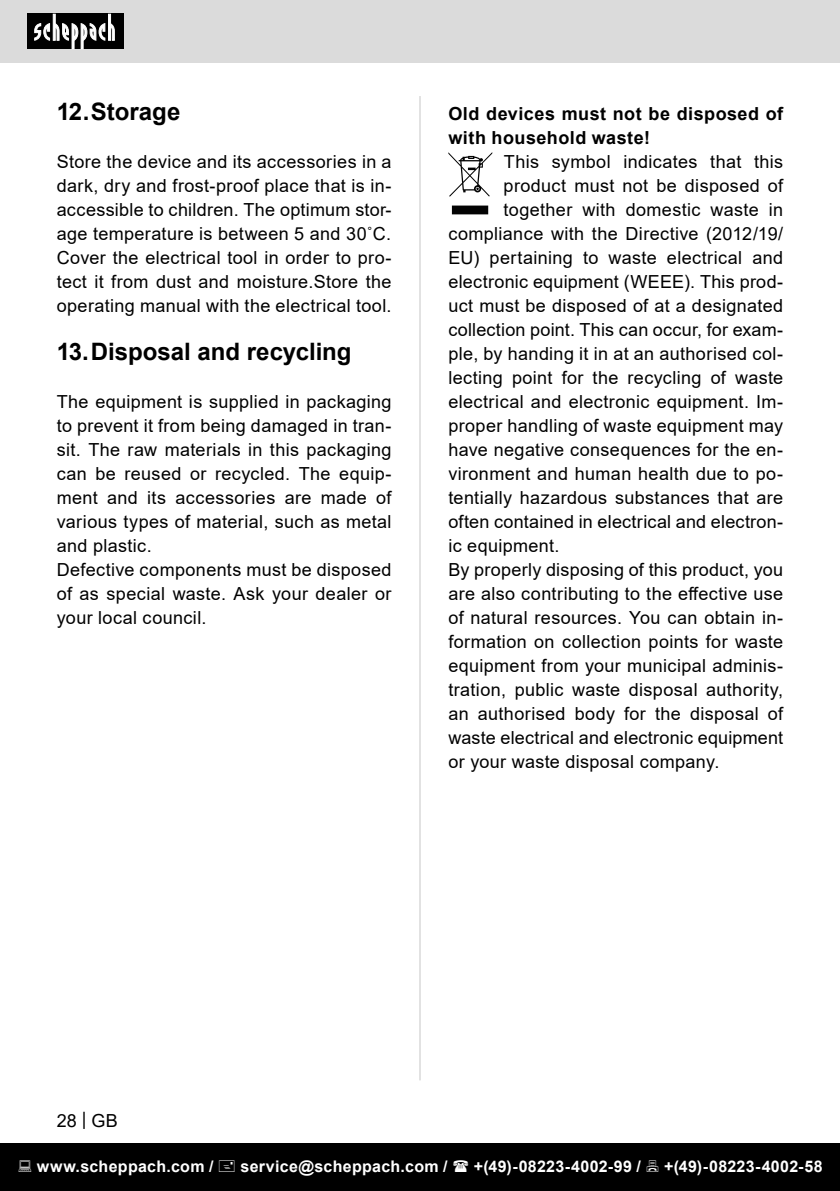
<style>
.page{position:relative;width:840px;height:1191px;background:#fff}
.page>*{position:absolute;margin:0;border:0;box-sizing:border-box;transform-origin:0 0}
.t1{font:700 24px "Arial";color:#000}
.t2{font:18px/24px "Arial";letter-spacing:.02em;color:#000;text-align:justify}
.t3{font:700 18px/24px "Arial";letter-spacing:.025em;color:#000}
.t4{font:700 16px "Arial";letter-spacing:.02em;color:#fff}
</style>
<div class="page">
<div style="left:0;top:0;width:839px;height:63px;background:#dbdbdb"></div>
<div style="left:0;top:1143px;width:839px;height:48px;background:#000"></div>
<div style="left:27px;top:14px;width:96px;height:35px;background:#000"></div>
<svg style="left:34px;top:14px;width:81px;height:35px"></svg>
<hr style="left:419px;top:96px;width:1px;height:984px;background:#c7c7c7">
<svg style="left:448px;top:152px;width:44px;height:62px"></svg>
<p class="t1" style="left:57px;top:95px;width:125px">12.Storage</p>
<p class="t2" style="left:57px;top:150px;width:336px">Store the device and its accessories in a dark, dry and frost-proof place that is in&shy;accessible to children. The optimum stor&shy;age temperature is between 5 and 30˚C.</p>
<p class="t2" style="left:57px;top:246px;width:336px">Cover the electrical tool in order to pro&shy;tect it from dust and moisture.Store the operating manual with the electrical tool.</p>
<p class="t1" style="left:57px;top:335px;width:296px">13.Disposal and recycling</p>
<p class="t2" style="left:57px;top:390px;width:336px">The equipment is supplied in packaging to prevent it from being damaged in tran&shy;sit. The raw materials in this packaging can be reused or recycled. The equip&shy;ment and its accessories are made of various types of material, such as metal and plastic.</p>
<p class="t2" style="left:57px;top:558px;width:336px">Defective components must be disposed of as special waste. Ask your dealer or your local council.</p>
<p class="t3" style="left:448px;top:102px;width:336px">Old devices must not be disposed of with household waste!</p>
<p class="t2" style="left:503px;top:150px;width:281px">This symbol indicates that this</p>
<p class="t2" style="left:503px;top:174px;width:281px">product must not be disposed of</p>
<p class="t2" style="left:503px;top:198px;width:281px">together with domestic waste in</p>
<p class="t2" style="left:448px;top:222px;width:336px">compliance with the Directive (2012/19/</p>
<p class="t2" style="left:448px;top:246px;width:336px">EU) pertaining to waste electrical and</p>
<p class="t2" style="left:448px;top:270px;width:336px">electronic equipment (WEEE). This prod-</p>
<p class="t2" style="left:448px;top:294px;width:336px">uct must be disposed of at a designated</p>
<p class="t2" style="left:448px;top:318px;width:336px">collection point. This can occur, for exam-</p>
<p class="t2" style="left:448px;top:342px;width:336px">ple, by handing it in at an authorised col-</p>
<p class="t2" style="left:448px;top:366px;width:336px">lecting point for the recycling of waste</p>
<p class="t2" style="left:448px;top:390px;width:336px">electrical and electronic equipment. Im-</p>
<p class="t2" style="left:448px;top:414px;width:336px">proper handling of waste equipment may</p>
<p class="t2" style="left:448px;top:438px;width:336px">have negative consequences for the en-</p>
<p class="t2" style="left:448px;top:462px;width:336px">vironment and human health due to po-</p>
<p class="t2" style="left:448px;top:486px;width:336px">tentially hazardous substances that are</p>
<p class="t2" style="left:448px;top:510px;width:336px">often contained in electrical and electron-</p>
<p class="t2" style="left:448px;top:534px;width:113px">ic equipment.</p>
<p class="t2" style="left:448px;top:558px;width:336px">By properly disposing of this product, you are also contributing to the effective use of natural resources. You can obtain in&shy;formation on collection points for waste equipment from your municipal adminis&shy;tration, public waste disposal authority, an authorised body for the disposal of waste electrical and electronic equipment or your waste disposal company.</p>
<p class="t2" style="left:57px;top:1108px;width:63px">28 | GB</p>
<p class="t4" style="left:37px;top:1154px;width:178px">www.scheppach.com /</p>
<p class="t4" style="left:240px;top:1154px;width:208px">service@scheppach.com /</p>
<p class="t4" style="left:473px;top:1154px;width:168px">+(49)-08223-4002-99 /</p>
<p class="t4" style="left:664px;top:1154px;width:160px">+(49)-08223-4002-58</p>
</div>
